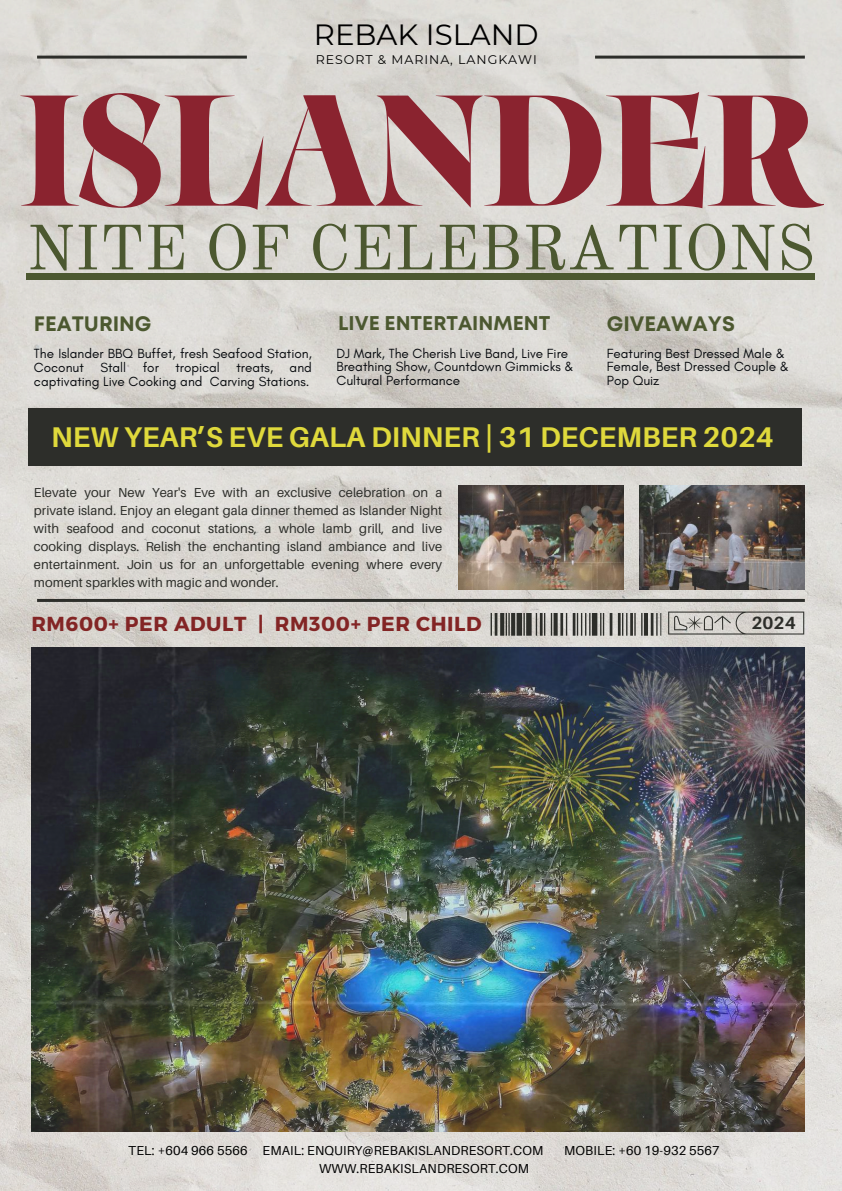
<style>
.page{position:relative;width:842px;height:1191px;background:#fff}
.page>*{position:absolute;margin:0;border:0;box-sizing:border-box;transform-origin:0 0}
.t1{font:900 157.2px "Visconte Banner";color:#8a232f}
.t2{font:62.6px "Old Standard";color:#4c5830}
.t3{font:29.2px "Montserrat";color:#000}
.t4{font:700 28.5px "Aileron";color:#dfd93c}
.t5{font:700 20.9px "Mont";color:#4c5830}
.t6{font:700 20.2px "Montserrat";letter-spacing:.03em;color:#832525}
.t7{font:700 19.9px "Mont";color:#4c5830}
.t8{font:700 17.7px "Aileron";color:#2d2e2a}
.t9{font:13.5px/13.5px "Glacial Indifference";color:#070a0e}
.t10{font:13px/18px "Aileron";letter-spacing:.005em;color:#2d2e2a;text-align:justify}
.t11{font:13px "Aileron";letter-spacing:.01em;color:#000}
.t12{font:12.5px "Montserrat";letter-spacing:.075em;color:#000}
</style>
<div class="page">
<img style="left:0;top:0;width:842px;height:1190px">
<img style="left:31px;top:647px;width:774px;height:484px">
<hr style="left:37px;top:56px;width:210px;height:3px;background:#2d2e2a">
<hr style="left:595px;top:56px;width:210px;height:3px;background:#2d2e2a">
<hr style="left:37px;top:599px;width:768px;height:3px;background:#2d2e2a">
<svg style="left:668px;top:611px;width:136px;height:23px;background:#bfbdb9"></svg>
<svg style="left:491px;top:613px;width:170px;height:22px;background:#888783"></svg>
<img style="left:458px;top:485px;width:165px;height:104px">
<img style="left:639px;top:485px;width:166px;height:104px">
<div style="left:29px;top:408px;width:773px;height:57px;background:#2d2e2a"></div>
<div style="left:27px;top:273px;width:788px;height:6px;background:#4c5830"></div>
<h3 class="t3" style="left:314px;top:17px;width:226px">REBAK ISLAND</h3>
<p class="t12" style="left:316px;top:51px;width:223px">RESORT &amp; MARINA, LANGKAWI</p>
<h1 class="t1" style="left:20px;top:56px;width:803px">ISLANDER</h1>
<h2 class="t2" style="left:27px;top:210px;width:790px">NITE OF CELEBRATIONS</h2>
<h3 class="t5" style="left:34px;top:315px;width:119px">FEATURING</h3>
<h3 class="t7" style="left:338px;top:316px;width:214px">LIVE ENTERTAINMENT</h3>
<p class="t9" style="left:336px;top:346px;width:239px">DJ Mark, The Cherish Live Band, Live Fire<br>Breathing Show, Countdown Gimmicks &amp;<br>Cultural Performance</p>
<p class="t9" style="left:34px;top:347px;width:279px;text-align:justify">The Islander BBQ Buffet, fresh Seafood Station, Coconut Stall for tropical treats, and captivating Live Cooking and Carving Stations.</p>
<h3 class="t5" style="left:607px;top:316px;width:130px">GIVEAWAYS</h3>
<p class="t9" style="left:607px;top:346px;width:184px">Featuring Best Dressed Male &amp;<br>Female, Best Dressed Couple &amp;<br>Pop Quiz</p>
<h3 class="t4" style="left:51px;top:419px;width:724px">NEW YEAR’S EVE GALA DINNER | 31 DECEMBER 2024</h3>
<p class="t10" style="left:34px;top:483px;width:410px">Elevate your New Year's Eve with an exclusive celebration on a private island. Enjoy an elegant gala dinner themed as Islander Night with seafood and coconut stations, a whole lamb grill, and live cooking displays. Relish the enchanting island ambiance and live entertainment. Join us for an unforgettable evening where every moment sparkles with magic and wonder.</p>
<h3 class="t6" style="left:31px;top:610px;width:452px">RM600+ PER ADULT | RM300+ PER CHILD</h3>
<h3 class="t8" style="left:751px;top:611px;width:46px">2024</h3>
<p class="t11" style="left:128px;top:1142px;width:417px">TEL: +604 966 5566 EMAIL: ENQUIRY@REBAKISLANDRESORT.COM</p>
<p class="t11" style="left:564px;top:1142px;width:157px">MOBILE: +60 19-932 5567</p>
<p class="t11" style="left:319px;top:1160px;width:212px">WWW.REBAKISLANDRESORT.COM</p>
</div>
